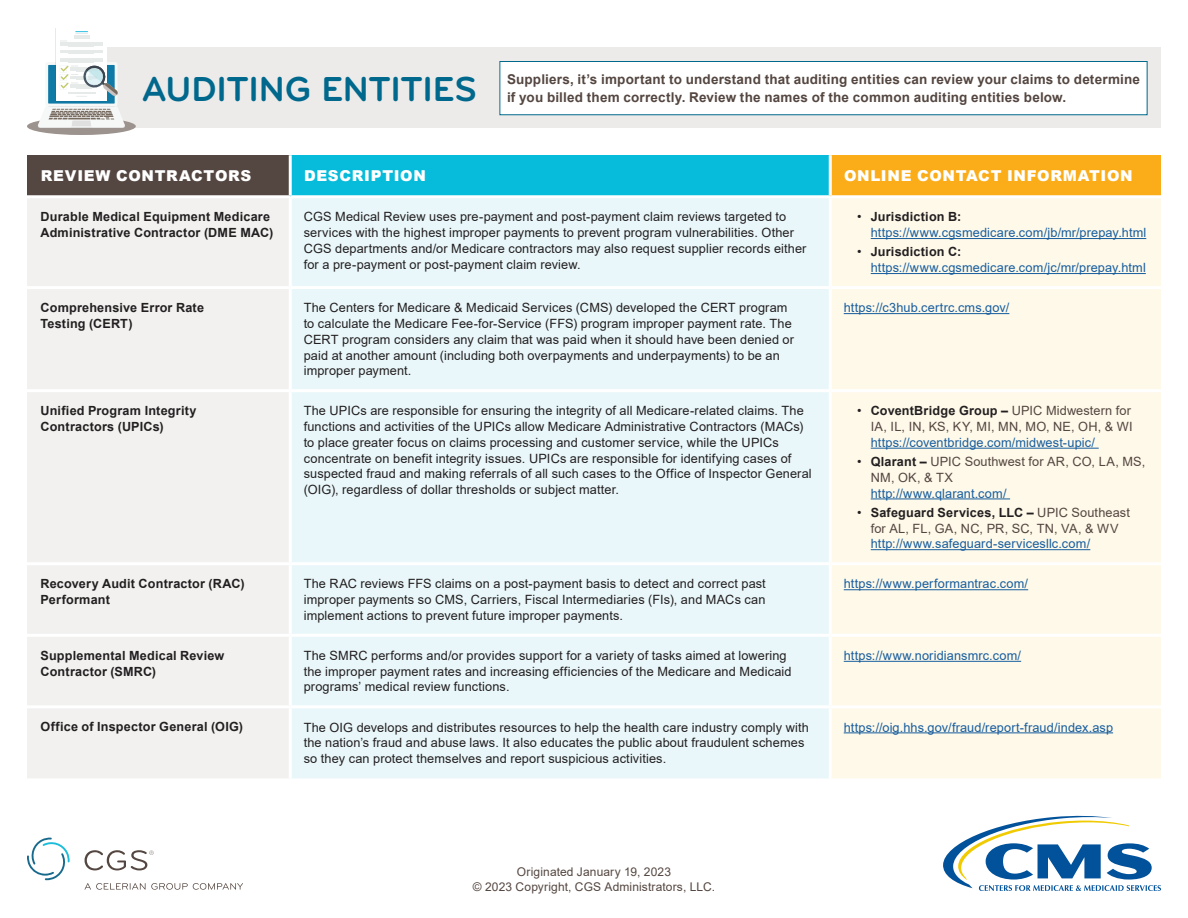
<style>
.page{position:relative;width:1188px;height:918px;background:#fff}
.page>*{position:absolute;margin:0;border:0;box-sizing:border-box;transform-origin:0 0}
.t1{font:700 36px "Bryant Pro";letter-spacing:-.01em;color:#00688c}
.t2{font:900 15px "Arial";letter-spacing:.045em;color:#fff}
.t3{font:700 13.5px/18px "Arial";letter-spacing:.015em;color:#544640}
.t4{font:12.75px/15.8px "Arial";letter-spacing:.01em;color:#231f20}
.t5{font:12.75px "Arial";letter-spacing:.01em;color:#175d9e}
.t6{font:12.75px/15.8px "Arial";letter-spacing:.015em;color:#544640}
.t7{font:700 12.6px/15.8px "Arial";letter-spacing:.015em;color:#231f20}
.t8{font:12px/15px "Arial";letter-spacing:.01em;color:#544640;text-align:center}
.s1{font-weight:400;font-size:12.75px}
.s2{font-weight:400;font-size:12.75px;color:#544640}
.s3{color:#231f20}
.s4{font-weight:700;font-size:12.6px;color:#231f20}
</style>
<div class="page">
<div style="left:74px;top:47px;width:1087px;height:81px;background:#ecebe9"></div>
<div style="left:500px;top:62px;width:647px;height:53px;background:#fff"></div>
<div style="left:500px;top:61px;width:648px;height:54px;border:1px solid #00688c"></div>
<div style="left:27px;top:155px;width:263px;height:42px;background:#544640"></div>
<div style="left:290px;top:155px;width:540px;height:42px;background:#07bbda"></div>
<div style="left:830px;top:155px;width:331px;height:42px;background:#faad19"></div>
<div style="left:27px;top:198px;width:262px;height:580px;background:#f2f1f0"></div>
<div style="left:292px;top:198px;width:537px;height:580px;background:#e9f7fa"></div>
<div style="left:832px;top:198px;width:329px;height:580px;background:#fef9e9"></div>
<hr style="left:289px;top:155px;width:3px;height:40px;background:#fff">
<hr style="left:829px;top:155px;width:3px;height:40px;background:#fff">
<hr style="left:27px;top:195px;width:263px;height:3px;background:#fff">
<hr style="left:290px;top:195px;width:540px;height:3px;background:#fff">
<hr style="left:830px;top:195px;width:331px;height:3px;background:#fff">
<hr style="left:27px;top:286px;width:263px;height:3px;background:#fff">
<hr style="left:290px;top:286px;width:540px;height:3px;background:#fff">
<hr style="left:830px;top:286px;width:331px;height:3px;background:#fff">
<hr style="left:27px;top:389px;width:263px;height:3px;background:#fff">
<hr style="left:290px;top:389px;width:540px;height:3px;background:#fff">
<hr style="left:830px;top:389px;width:331px;height:3px;background:#fff">
<hr style="left:27px;top:562px;width:263px;height:3px;background:#fff">
<hr style="left:290px;top:562px;width:540px;height:3px;background:#fff">
<hr style="left:830px;top:562px;width:331px;height:3px;background:#fff">
<hr style="left:27px;top:634px;width:263px;height:3px;background:#fff">
<hr style="left:290px;top:634px;width:540px;height:3px;background:#fff">
<hr style="left:830px;top:634px;width:331px;height:3px;background:#fff">
<hr style="left:27px;top:705px;width:263px;height:3px;background:#fff">
<hr style="left:290px;top:705px;width:540px;height:3px;background:#fff">
<hr style="left:830px;top:705px;width:331px;height:3px;background:#fff">
<hr style="left:871px;top:238px;width:275px;height:1px;background:#175d9e">
<hr style="left:871px;top:273px;width:275px;height:1px;background:#175d9e">
<hr style="left:844px;top:313px;width:165px;height:1px;background:#175d9e">
<hr style="left:871px;top:448px;width:228px;height:1px;background:#175d9e">
<hr style="left:871px;top:498px;width:139px;height:1px;background:#175d9e">
<hr style="left:871px;top:549px;width:219px;height:1px;background:#175d9e">
<hr style="left:844px;top:589px;width:184px;height:1px;background:#175d9e">
<hr style="left:844px;top:661px;width:177px;height:1px;background:#175d9e">
<hr style="left:844px;top:732px;width:269px;height:1px;background:#175d9e">
<svg style="left:943px;top:816px;width:218px;height:75px"></svg>
<svg style="left:85px;top:883px;width:158px;height:7px"></svg>
<svg style="left:85px;top:850px;width:69px;height:20px"></svg>
<svg style="left:27px;top:838px;width:43px;height:42px"></svg>
<div style="left:27px;top:118px;width:109px;height:17px;background:#9c928e;border-radius:50%"></div>
<hr style="left:55px;top:28px;width:1px;height:34px;background:#e6eae9">
<div style="left:56px;top:27px;width:51px;height:73px;background:#fff"></div>
<hr style="left:60px;top:50px;width:43px;height:1px;background:#e6eae9">
<hr style="left:60px;top:51px;width:43px;height:1px;background:#e6eae9">
<hr style="left:60px;top:52px;width:43px;height:1px;background:#e6eae9">
<hr style="left:60px;top:53px;width:43px;height:1px;background:#e6eae9">
<hr style="left:60px;top:58px;width:43px;height:1px;background:#e6eae9">
<hr style="left:60px;top:59px;width:43px;height:1px;background:#e6eae9">
<hr style="left:60px;top:60px;width:43px;height:1px;background:#e6eae9">
<hr style="left:60px;top:61px;width:43px;height:1px;background:#e6eae9">
<hr style="left:60px;top:43px;width:43px;height:1px;background:#e6eae9">
<hr style="left:60px;top:44px;width:43px;height:1px;background:#e6eae9">
<hr style="left:60px;top:45px;width:43px;height:1px;background:#e6eae9">
<svg style="left:60px;top:31px;width:34px;height:16px"></svg>
<svg style="left:37px;top:62px;width:88px;height:66px"></svg>
<h1 class="t1" style="left:142px;top:67px;width:337px">AUDITING ENTITIES</h1>
<p class="t3" style="left:507px;top:70px;width:634px">Suppliers, it’s important to understand that auditing entities can review your claims to determine if you billed them correctly. Review the names of the common auditing entities below.</p>
<p class="t2" style="left:41px;top:165px;width:212px">REVIEW CONTRACTORS</p>
<p class="t2" style="left:304px;top:165px;width:123px">DESCRIPTION</p>
<p class="t2" style="left:844px;top:165px;width:290px">ONLINE CONTACT INFORMATION</p>
<p class="t7" style="left:40px;top:209px;width:234px">Durable Medical Equipment Medicare<br>Administrative Contractor (DME MAC)</p>
<p class="t4" style="left:304px;top:209px;width:504px">CGS Medical Review uses pre-payment and post-payment claim reviews targeted to services with the highest improper payments to prevent program vulnerabilities. Other CGS departments and/or Medicare contractors may also request supplier records either for a pre-payment or post-payment claim review.</p>
<p class="t7" style="left:857px;top:209px;width:106px"><span class="s1">•</span> Jurisdiction B:</p>
<p class="t5" style="left:871px;top:224px;width:277px">https://www.cgsmedicare.com/jb/mr/prepay.html</p>
<p class="t7" style="left:857px;top:244px;width:106px"><span class="s1">•</span> Jurisdiction C:</p>
<p class="t5" style="left:871px;top:259px;width:277px">https://www.cgsmedicare.com/jc/mr/prepay.html</p>
<p class="t7" style="left:40px;top:300px;width:165px">Comprehensive Error Rate<br>Testing (CERT)</p>
<p class="t4" style="left:304px;top:300px;width:492px">The Centers for Medicare &amp; Medicaid Services (CMS) developed the CERT program to calculate the Medicare Fee-for-Service (FFS) program improper payment rate. The CERT program considers any claim that was paid when it should have been denied or paid at another amount (including both overpayments and underpayments) to be an improper payment.</p>
<p class="t5" style="left:844px;top:299px;width:167px">https://c3hub.certrc.cms.gov/</p>
<p class="t7" style="left:40px;top:403px;width:158px">Unified Program Integrity<br>Contractors (UPICs)</p>
<p class="t4" style="left:304px;top:403px;width:509px">The UPICs are responsible for ensuring the integrity of all Medicare-related claims. The functions and activities of the UPICs allow Medicare Administrative Contractors (MACs) to place greater focus on claims processing and customer service, while the UPICs concentrate on benefit integrity issues. UPICs are responsible for identifying cases of suspected fraud and making referrals of all such cases to the Office of Inspector General (OIG), regardless of dollar thresholds or subject matter.</p>
<p class="t7" style="left:857px;top:403px;width:275px"><span class="s1">•</span> CoventBridge Group – <span class="s2">UPIC Midwestern for</span></p>
<p class="t6" style="left:871px;top:419px;width:263px">IA, IL, IN, KS, KY, MI, MN, MO, NE, OH, &amp; WI</p>
<p class="t5" style="left:871px;top:434px;width:226px">https://coventbridge.com/midwest-upic/</p>
<p class="t6" style="left:871px;top:454px;width:276px;text-indent:-14px"><span class="s3">•</span> <span class="s4">Qlarant –</span> UPIC Southwest for AR, CO, LA, MS,<br>NM, OK, &amp; TX</p>
<p class="t5" style="left:871px;top:484px;width:137px">http://www.qlarant.com/</p>
<p class="t7" style="left:857px;top:505px;width:274px"><span class="s1">•</span> Safeguard Services, LLC – <span class="s2">UPIC Southeast</span></p>
<p class="t6" style="left:871px;top:520px;width:249px">for AL, FL, GA, NC, PR, SC, TN, VA, &amp; WV</p>
<p class="t5" style="left:871px;top:535px;width:221px">http://www.safeguard-servicesllc.com/</p>
<p class="t7" style="left:40px;top:576px;width:206px">Recovery Audit Contractor (RAC)<br>Performant</p>
<p class="t4" style="left:304px;top:576px;width:464px;text-align:justify">The RAC reviews FFS claims on a post-payment basis to detect and correct past improper payments so CMS, Carriers, Fiscal Intermediaries (FIs), and MACs can implement actions to prevent future improper payments.</p>
<p class="t5" style="left:844px;top:575px;width:186px">https://www.performantrac.com/</p>
<p class="t7" style="left:40px;top:648px;width:185px">Supplemental Medical Review<br>Contractor (SMRC)</p>
<p class="t4" style="left:304px;top:648px;width:489px">The SMRC performs and/or provides support for a variety of tasks aimed at lowering the improper payment rates and increasing efficiencies of the Medicare and Medicaid programs’ medical review functions.</p>
<p class="t5" style="left:844px;top:647px;width:179px">https://www.noridiansmrc.com/</p>
<p class="t7" style="left:40px;top:719px;width:204px">Office of Inspector General (OIG)</p>
<p class="t4" style="left:304px;top:719px;width:507px">The OIG develops and distributes resources to help the health care industry comply with the nation’s fraud and abuse laws. It also educates the public about fraudulent schemes so they can protect themselves and report suspicious activities.</p>
<p class="t5" style="left:844px;top:718px;width:271px">https://oig.hhs.gov/fraud/report-fraud/index.asp</p>
<p class="t8" style="left:473px;top:864px;width:244px">Originated January 19, 2023<br>© 2023 Copyright, CGS Administrators, LLC.</p>
</div>
